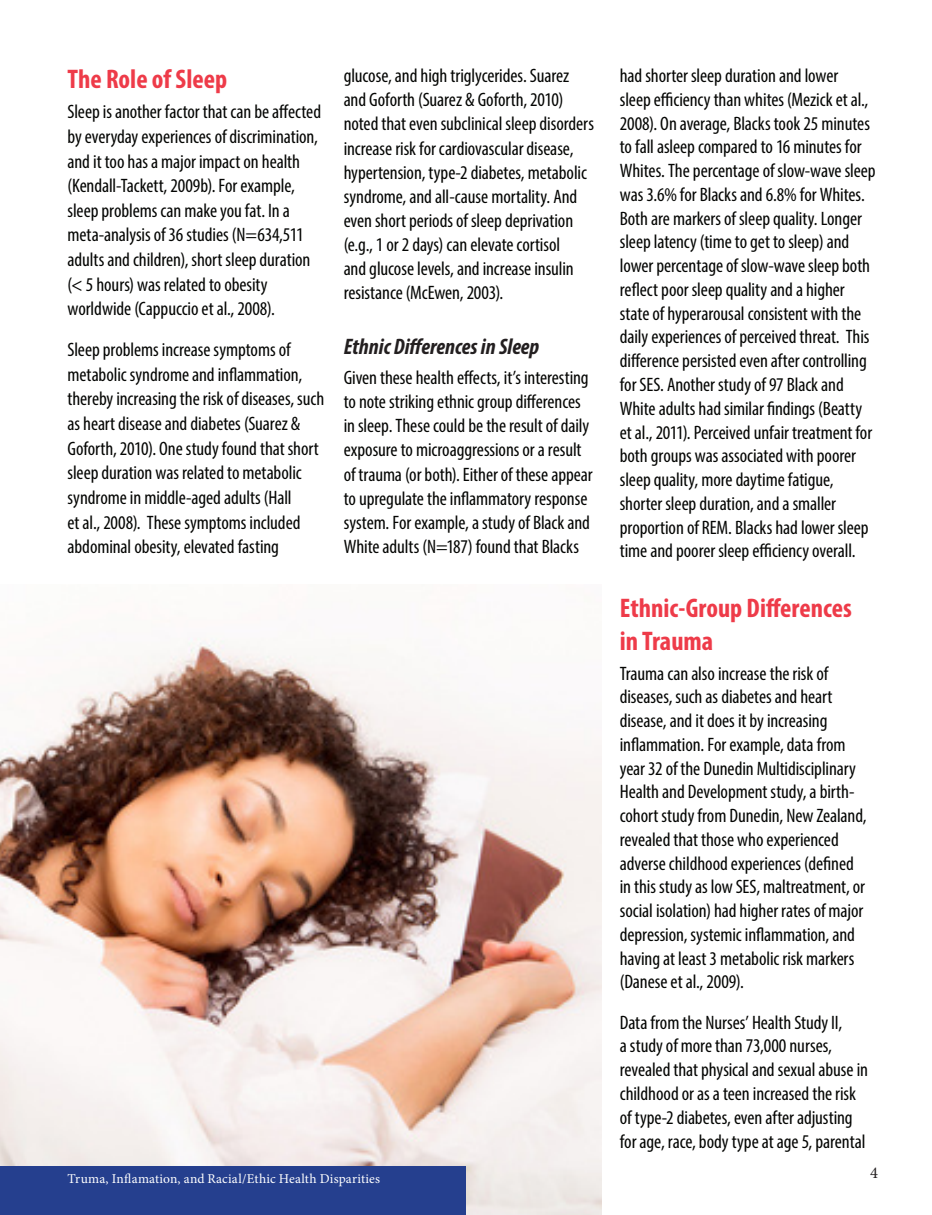
<style>
.page{position:relative;width:932px;height:1215px;background:#fff}
.page>*{position:absolute;margin:0;border:0;box-sizing:border-box;transform-origin:0 0}
.New_subtitle{font:700 condensed 27px/32.7px "Myriad Pro";color:#ee3b49}
.New_subtitle-2{font:italic 700 condensed 22.5px "Myriad Pro";color:#231f20}
.Body{font:condensed 19.5px/23.7px "Myriad Pro";letter-spacing:-.005em;color:#040503}
.t1{font:16.5px "Minion Pro";color:#231f20}
.t2{font:13.5px "Minion Pro";letter-spacing:.015em;color:#fff}
</style>
<div class="page">
<img style="left:0;top:638px;width:602px;height:577px">
<div style="left:0;top:1166px;width:465px;height:49px;background:#253f8e"></div>
<p class="New_subtitle" style="left:68px;top:62px;width:161px">The Role of Sleep</p>
<p class="Body" style="left:68px;top:99px;width:255px;line-height:24.6px">Sleep is another factor that can be affected by everyday experiences of discrimination, and it too has a major impact on health (Kendall-Tackett, 2009b). For example, sleep problems can make you fat. In a meta-analysis of 36 studies (N=634,511 adults and children), short sleep duration (&lt; 5 hours) was related to obesity worldwide (Cappuccio et al., 2008).</p>
<p class="Body" style="left:68px;top:337px;width:258px;line-height:24.6px">Sleep problems increase symptoms of metabolic syndrome and inflammation, thereby increasing the risk of diseases, such as heart disease and diabetes (Suarez &amp; Goforth, 2010). One study found that short sleep duration was related to metabolic syndrome in middle-aged adults (Hall<br>et al., 2008). These symptoms included abdominal obesity, elevated fasting</p>
<p class="Body" style="left:344px;top:63px;width:252px;line-height:24.2px">glucose, and high triglycerides. Suarez and Goforth (Suarez &amp; Goforth, 2010) noted that even subclinical sleep disorders increase risk for cardiovascular disease, hypertension, type-2 diabetes, metabolic syndrome, and all-cause mortality. And even short periods of sleep deprivation (e.g., 1 or 2 days) can elevate cortisol<br>and glucose levels, and increase insulin resistance (McEwen, 2003).</p>
<p class="New_subtitle-2" style="left:344px;top:332px;width:197px">Ethnic Differences in Sleep</p>
<p class="Body" style="left:344px;top:365px;width:250px;line-height:24.2px">Given these health effects, it’s interesting to note striking ethnic group differences in sleep. These could be the result of daily exposure to microaggressions or a result of trauma (or both). Either of these appear to upregulate the inflammatory response system. For example, a study of Black and White adults (N=187) found that Blacks</p>
<p class="t2" style="left:68px;top:1169px;width:314px">Truma, Inflamation, and Racial/Ethic Health Disparities</p>
<p class="Body" style="left:620px;top:64px;width:257px">had shorter sleep duration and lower<br>sleep efficiency than whites (Mezick et al., 2008). On average, Blacks took 25 minutes to fall asleep compared to 16 minutes for Whites. The percentage of slow-wave sleep was 3.6% for Blacks and 6.8% for Whites.<br>Both are markers of sleep quality. Longer sleep latency (time to get to sleep) and lower percentage of slow-wave sleep both reflect poor sleep quality and a higher state of hyperarousal consistent with the daily experiences of perceived threat. This difference persisted even after controlling for SES. Another study of 97 Black and White adults had similar findings (Beatty et al., 2011). Perceived unfair treatment for both groups was associated with poorer sleep quality, more daytime fatigue, shorter sleep duration, and a smaller proportion of REM. Blacks had lower sleep time and poorer sleep efficiency overall.</p>
<p class="New_subtitle" style="left:620px;top:591px;width:233px">Ethnic-Group Differences in Trauma</p>
<p class="Body" style="left:620px;top:661px;width:248px">Trauma can also increase the risk of diseases, such as diabetes and heart disease, and it does it by increasing inflammation. For example, data from year 32 of the Dunedin Multidisciplinary Health and Development study, a birth&shy;cohort study from Dunedin, New Zealand, revealed that those who experienced adverse childhood experiences (defined in this study as low SES, maltreatment, or social isolation) had higher rates of major depression, systemic inflammation, and having at least 3 metabolic risk markers (Danese et al., 2009).</p>
<p class="Body" style="left:620px;top:1010px;width:250px">Data from the Nurses’ Health Study II,<br>a study of more than 73,000 nurses, revealed that physical and sexual abuse in childhood or as a teen increased the risk of type-2 diabetes, even after adjusting for age, race, body type at age 5, parental</p>
<p class="t1" style="left:870px;top:1161px;width:9px">4</p>
</div>
